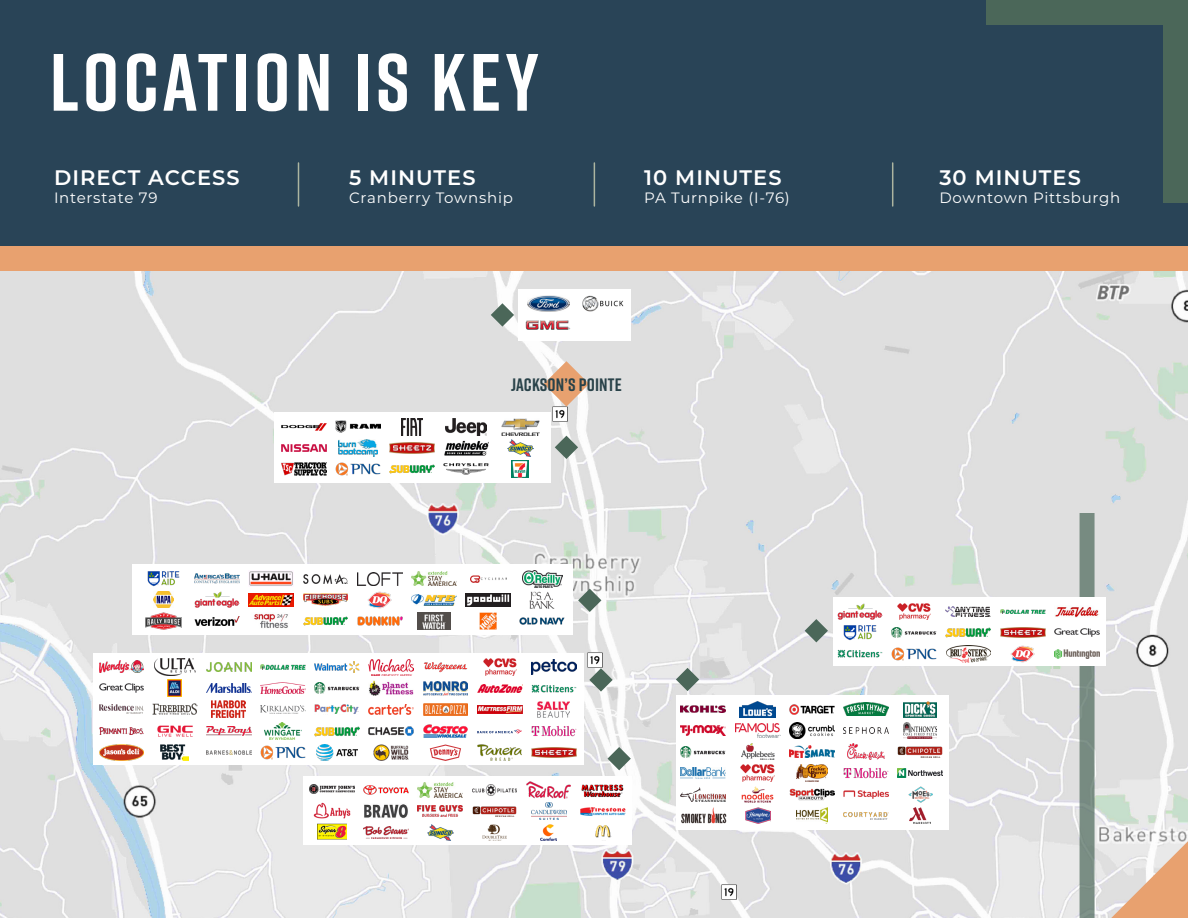
<style>
.page{position:relative;width:1188px;height:918px;background:#fff}
.page>*{position:absolute;margin:0;border:0;box-sizing:border-box;transform-origin:0 0}
.t1{font:700 81px "Rift";letter-spacing:.05em;color:#fff}
.t2{font:600 21px "Montserrat";letter-spacing:.05em;color:#fff}
.t3{font:700 18px "Rift";letter-spacing:.01em;color:#294249}
.t4{font:15px "Montserrat";letter-spacing:.05em;color:#fff}
</style>
<div class="page">
<div style="left:0;top:0;width:1188px;height:259px;background:#294457"></div>
<img style="left:0;top:271px;width:1188px;height:647px">
<div style="left:1080px;top:513px;width:15px;height:405px;background:#778b81"></div>
<div style="left:0;top:246px;width:1188px;height:25px;background:#e8a16f"></div>
<hr style="left:298px;top:163px;width:1px;height:43px;background:#acb5a0">
<hr style="left:594px;top:163px;width:1px;height:43px;background:#acb5a0">
<hr style="left:892px;top:163px;width:1px;height:43px;background:#acb5a0">
<div style="left:1164px;top:1px;width:24px;height:202px;background:#4b6759"></div>
<div style="left:986px;top:0;width:202px;height:24px;background:#4b6759"></div>
<svg style="left:1111px;top:841px;width:77px;height:77px;background:#e7c4ab"></svg>
<img style="left:553px;top:407px;width:15px;height:15px">
<img style="left:588px;top:653px;width:15px;height:15px">
<img style="left:722px;top:885px;width:15px;height:15px">
<svg style="left:544px;top:361px;width:45px;height:46px"></svg>
<svg style="left:555px;top:436px;width:23px;height:23px"></svg>
<div style="left:274px;top:413px;width:276px;height:70px;background:#fff"></div>
<svg style="left:805px;top:619px;width:23px;height:23px"></svg>
<svg style="left:578px;top:589px;width:23px;height:23px"></svg>
<svg style="left:608px;top:747px;width:23px;height:23px"></svg>
<div style="left:833px;top:597px;width:272px;height:69px;background:#fff"></div>
<svg style="left:676px;top:668px;width:23px;height:23px"></svg>
<div style="left:676px;top:695px;width:272px;height:134px;background:#fff"></div>
<svg style="left:589px;top:668px;width:24px;height:24px"></svg>
<svg style="left:491px;top:303px;width:23px;height:24px"></svg>
<div style="left:518px;top:289px;width:113px;height:51px;background:#fff"></div>
<img style="left:527px;top:295px;width:42px;height:17px">
<img style="left:582px;top:295px;width:41px;height:17px">
<img style="left:526px;top:320px;width:45px;height:9px">
<img style="left:281px;top:424px;width:45px;height:6px">
<img style="left:335px;top:421px;width:45px;height:12px">
<img style="left:401px;top:419px;width:22px;height:16px">
<img style="left:446px;top:419px;width:41px;height:16px">
<img style="left:502px;top:419px;width:37px;height:16px">
<img style="left:281px;top:445px;width:45px;height:6px">
<img style="left:338px;top:440px;width:39px;height:16px">
<img style="left:390px;top:443px;width:44px;height:10px">
<img style="left:444px;top:440px;width:44px;height:16px">
<img style="left:507px;top:440px;width:27px;height:16px">
<img style="left:281px;top:463px;width:45px;height:13px">
<img style="left:335px;top:462px;width:45px;height:14px">
<img style="left:390px;top:464px;width:44px;height:10px">
<img style="left:444px;top:464px;width:45px;height:10px">
<img style="left:512px;top:461px;width:17px;height:16px">
<div style="left:132px;top:565px;width:440px;height:70px;background:#fff"></div>
<img style="left:303px;top:574px;width:45px;height:9px">
<img style="left:357px;top:573px;width:45px;height:12px">
<img style="left:412px;top:572px;width:44px;height:14px">
<img style="left:470px;top:575px;width:36px;height:8px">
<img style="left:522px;top:571px;width:40px;height:16px">
<img style="left:303px;top:594px;width:45px;height:12px">
<img style="left:368px;top:592px;width:24px;height:16px">
<img style="left:412px;top:594px;width:44px;height:11px">
<img style="left:466px;top:593px;width:45px;height:14px">
<img style="left:530px;top:592px;width:24px;height:16px">
<img style="left:303px;top:616px;width:45px;height:10px">
<img style="left:357px;top:617px;width:45px;height:8px">
<img style="left:418px;top:613px;width:32px;height:16px">
<img style="left:480px;top:613px;width:16px;height:16px">
<img style="left:520px;top:617px;width:45px;height:8px">
<img style="left:249px;top:571px;width:44px;height:15px">
<img style="left:249px;top:593px;width:45px;height:13px">
<img style="left:254px;top:614px;width:34px;height:14px">
<img style="left:195px;top:574px;width:45px;height:9px">
<img style="left:195px;top:592px;width:45px;height:16px">
<img style="left:195px;top:616px;width:45px;height:10px">
<img style="left:147px;top:571px;width:32px;height:16px">
<img style="left:153px;top:591px;width:20px;height:17px">
<img style="left:145px;top:613px;width:36px;height:16px">
<img style="left:838px;top:604px;width:44px;height:15px">
<img style="left:898px;top:603px;width:33px;height:17px">
<img style="left:946px;top:606px;width:45px;height:11px">
<img style="left:1000px;top:609px;width:45px;height:5px">
<img style="left:1055px;top:607px;width:44px;height:10px">
<img style="left:844px;top:625px;width:32px;height:15px">
<img style="left:892px;top:627px;width:45px;height:11px">
<img style="left:946px;top:628px;width:45px;height:9px">
<img style="left:1000px;top:627px;width:45px;height:11px">
<img style="left:1054px;top:628px;width:45px;height:9px">
<img style="left:838px;top:649px;width:44px;height:9px">
<img style="left:892px;top:647px;width:45px;height:13px">
<img style="left:947px;top:646px;width:43px;height:16px">
<img style="left:1011px;top:646px;width:23px;height:16px">
<img style="left:1054px;top:649px;width:45px;height:9px">
<img style="left:681px;top:706px;width:45px;height:7px">
<img style="left:740px;top:701px;width:36px;height:17px">
<img style="left:789px;top:704px;width:45px;height:10px">
<img style="left:844px;top:703px;width:44px;height:13px">
<img style="left:681px;top:725px;width:45px;height:11px">
<img style="left:735px;top:723px;width:45px;height:14px">
<img style="left:789px;top:722px;width:45px;height:16px">
<img style="left:844px;top:727px;width:44px;height:6px">
<img style="left:681px;top:746px;width:45px;height:11px">
<img style="left:741px;top:743px;width:33px;height:17px">
<img style="left:789px;top:746px;width:45px;height:11px">
<img style="left:848px;top:743px;width:36px;height:17px">
<img style="left:681px;top:768px;width:45px;height:10px">
<img style="left:741px;top:765px;width:33px;height:16px">
<img style="left:796px;top:765px;width:31px;height:16px">
<img style="left:844px;top:768px;width:44px;height:10px">
<div style="left:303px;top:776px;width:328px;height:69px;background:#fff"></div>
<img style="left:364px;top:785px;width:45px;height:9px">
<img style="left:418px;top:783px;width:45px;height:14px">
<img style="left:472px;top:785px;width:45px;height:10px">
<img style="left:527px;top:782px;width:44px;height:16px">
<img style="left:581px;top:784px;width:43px;height:13px">
<img style="left:364px;top:804px;width:44px;height:14px">
<img style="left:418px;top:806px;width:45px;height:10px">
<img style="left:472px;top:806px;width:45px;height:11px">
<img style="left:531px;top:803px;width:35px;height:16px">
<img style="left:581px;top:807px;width:44px;height:8px">
<img style="left:364px;top:826px;width:45px;height:13px">
<img style="left:427px;top:824px;width:27px;height:17px">
<img style="left:482px;top:824px;width:25px;height:17px">
<img style="left:541px;top:824px;width:16px;height:17px">
<img style="left:595px;top:825px;width:17px;height:13px">
<img style="left:310px;top:785px;width:44px;height:9px">
<img style="left:313px;top:802px;width:38px;height:17px">
<img style="left:317px;top:823px;width:30px;height:17px">
<img style="left:904px;top:701px;width:33px;height:17px">
<img style="left:904px;top:722px;width:33px;height:17px">
<img style="left:898px;top:746px;width:45px;height:11px">
<img style="left:898px;top:768px;width:45px;height:9px">
<img style="left:681px;top:787px;width:45px;height:15px">
<img style="left:741px;top:786px;width:33px;height:17px">
<img style="left:789px;top:789px;width:45px;height:11px">
<img style="left:844px;top:790px;width:44px;height:9px">
<img style="left:908px;top:786px;width:24px;height:17px">
<img style="left:681px;top:807px;width:45px;height:17px">
<img style="left:745px;top:807px;width:26px;height:17px">
<img style="left:797px;top:807px;width:30px;height:17px">
<img style="left:844px;top:812px;width:45px;height:7px">
<img style="left:910px;top:807px;width:21px;height:17px">
<div style="left:93px;top:653px;width:491px;height:112px;background:#fff"></div>
<img style="left:315px;top:662px;width:44px;height:10px">
<img style="left:369px;top:659px;width:45px;height:16px">
<img style="left:424px;top:662px;width:44px;height:11px">
<img style="left:483px;top:659px;width:33px;height:16px">
<img style="left:531px;top:659px;width:45px;height:16px">
<img style="left:315px;top:683px;width:44px;height:11px">
<img style="left:369px;top:680px;width:45px;height:16px">
<img style="left:423px;top:681px;width:45px;height:14px">
<img style="left:477px;top:684px;width:45px;height:8px">
<img style="left:531px;top:684px;width:45px;height:9px">
<img style="left:315px;top:704px;width:44px;height:10px">
<img style="left:369px;top:705px;width:45px;height:9px">
<img style="left:423px;top:704px;width:45px;height:11px">
<img style="left:477px;top:705px;width:45px;height:8px">
<img style="left:538px;top:701px;width:32px;height:17px">
<img style="left:260px;top:665px;width:45px;height:4px">
<img style="left:260px;top:683px;width:45px;height:10px">
<img style="left:260px;top:705px;width:45px;height:8px">
<img style="left:206px;top:663px;width:45px;height:8px">
<img style="left:206px;top:684px;width:45px;height:8px">
<img style="left:212px;top:701px;width:34px;height:16px">
<img style="left:154px;top:659px;width:41px;height:16px">
<img style="left:168px;top:680px;width:14px;height:16px">
<img style="left:152px;top:704px;width:45px;height:10px">
<img style="left:315px;top:727px;width:44px;height:9px">
<img style="left:369px;top:727px;width:45px;height:9px">
<img style="left:423px;top:725px;width:45px;height:13px">
<svg style="left:477px;top:729px;width:45px;height:5px"></svg>
<img style="left:531px;top:726px;width:45px;height:11px">
<img style="left:264px;top:723px;width:37px;height:16px">
<img style="left:206px;top:726px;width:45px;height:10px">
<img style="left:157px;top:725px;width:36px;height:12px">
<img style="left:317px;top:744px;width:40px;height:17px">
<img style="left:374px;top:744px;width:35px;height:17px">
<svg style="left:430px;top:744px;width:31px;height:17px"></svg>
<img style="left:478px;top:744px;width:44px;height:17px">
<img style="left:531px;top:748px;width:45px;height:10px">
<img style="left:260px;top:746px;width:45px;height:13px">
<img style="left:206px;top:751px;width:45px;height:3px">
<img style="left:161px;top:744px;width:28px;height:17px">
<img style="left:99px;top:660px;width:45px;height:13px">
<img style="left:99px;top:683px;width:45px;height:9px">
<img style="left:99px;top:705px;width:45px;height:8px">
<img style="left:99px;top:728px;width:45px;height:6px">
<img style="left:100px;top:744px;width:43px;height:17px">
<p class="t1" style="left:50px;top:24px;width:491px">LOCATION IS KEY</p>
<p class="t2" style="left:54px;top:162px;width:187px">DIRECT ACCESS</p>
<p class="t4" style="left:54px;top:187px;width:105px">Interstate 79</p>
<p class="t2" style="left:349px;top:162px;width:128px">5 MINUTES</p>
<p class="t4" style="left:349px;top:187px;width:165px">Cranberry Township</p>
<p class="t2" style="left:644px;top:162px;width:139px">10 MINUTES</p>
<p class="t4" style="left:644px;top:187px;width:147px">PA Turnpike (I-76)</p>
<p class="t3" style="left:511px;top:372px;width:112px">JACKSON’S POINTE</p>
<p class="t2" style="left:939px;top:162px;width:143px">30 MINUTES</p>
<p class="t4" style="left:939px;top:187px;width:182px">Downtown Pittsburgh</p>
</div>
